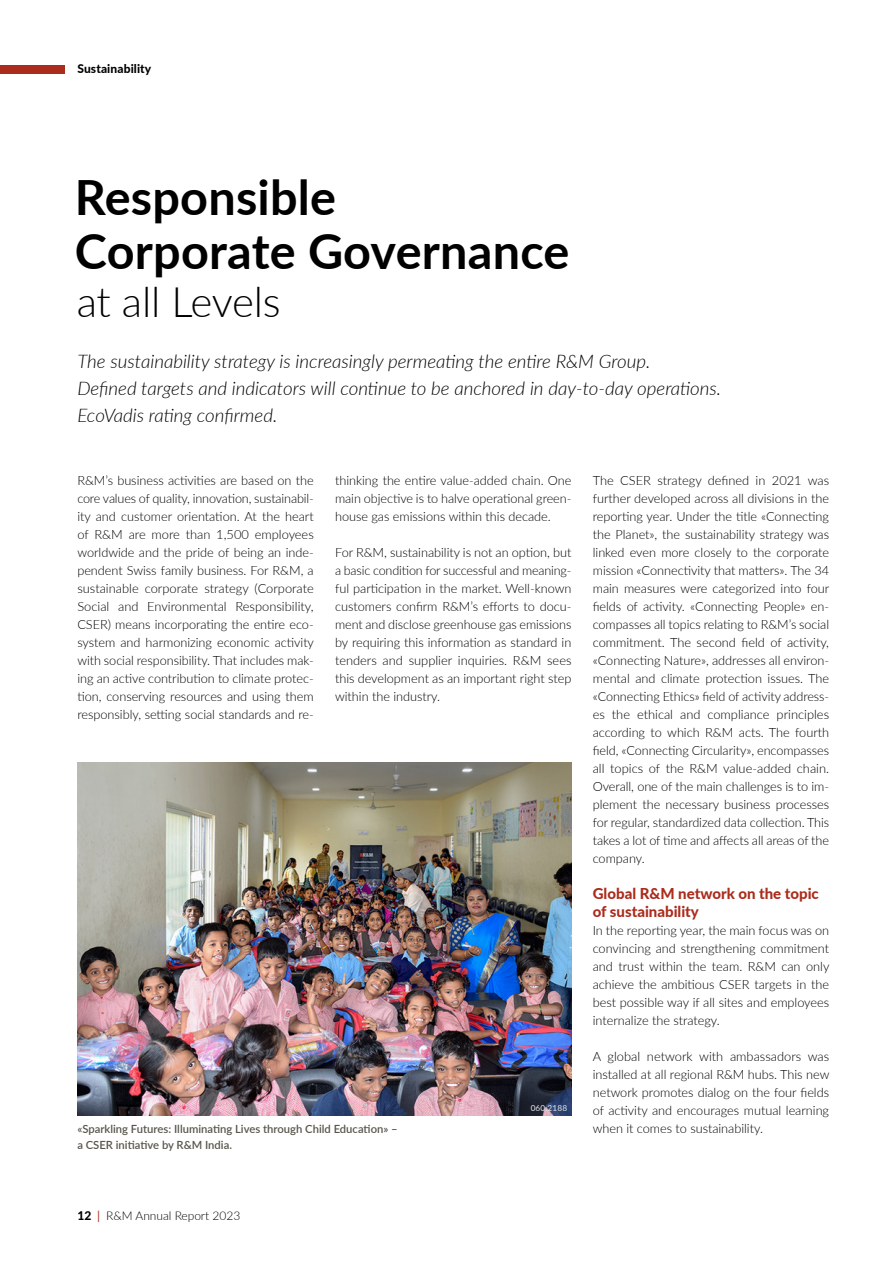
<style>
.page{position:relative;width:893px;height:1263px;background:#fff}
.page>*{position:absolute;margin:0;border:0;box-sizing:border-box;transform-origin:0 0}
.t1{font:700 48.6px/54px "Lato";letter-spacing:.005em;color:#000}
.t2{font:300 42px "Lato";letter-spacing:-.01em;color:#000}
.t3{font:italic 300 18.75px/27px "Lato";color:#000}
.t4{font:800 15px/18px "Lato";color:#ab2c1c}
.t5{font:300 12.75px/18px "Lato";letter-spacing:-.005em;color:#000;text-align:justify}
.t6{font:300 12px "Lato";letter-spacing:-.005em;color:#000}
.t7{font:800 12px "Lato";letter-spacing:.01em;color:#000}
.t8{font:600 11.25px/15.8px "Lato";color:#57544b}
.t9{font:8.25px "Lato";letter-spacing:.02em;color:#e7e7e7}
.s1{font-weight:800}
.s2{font-weight:400;color:#ab2c1c}
</style>
<div class="page">
<div style="left:0;top:65px;width:65px;height:8px;background:#ab2c1c"></div>
<img style="left:77px;top:762px;width:494px;height:353px">
<p class="t7" style="left:77px;top:64px;width:75px">Sustainability</p>
<h1 class="t1" style="left:75px;top:175px;width:496px">Responsible<br>Corporate Governance</h1>
<h2 class="t2" style="left:77px;top:272px;width:205px">at all Levels</h2>
<h3 class="t3" style="left:77px;top:347px;width:645px">The sustainability strategy is increasingly permeating the entire R&amp;M Group.<br>Defined targets and indicators will continue to be anchored in day-to-day operations.<br>EcoVadis rating confirmed.</h3>
<p class="t5" style="left:77px;top:471px;width:238px">R&amp;M’s business activities are based on the core values of quality, innovation, sustainabil&shy;ity and customer orientation. At the heart of R&amp;M are more than 1,500 employees worldwide and the pride of being an inde&shy;pendent Swiss family business. For R&amp;M, a sustain able corporate strategy (Corporate Social and Environmental Responsibility, CSER) means incorporating the entire eco&shy;system and harmonizing economic activity with social responsibility. That includes mak&shy;ing an active contribution to climate protec&shy;tion, conserving resources and using them responsibly, setting social standards and re-</p>
<p class="t5" style="left:593px;top:471px;width:238px">The CSER strategy defined in 2021 was further developed across all divisions in the reporting year. Under the title «Connecting the Planet», the sustainability strategy was linked even more closely to the corporate mission «Connectivity that matters». The 34 main measures were categorized into four fields of activity. «Connecting People» en&shy;compasses all topics relating to R&amp;M’s social commitment. The second field of activity, «Connecting Nature», addresses all environ&shy;mental and climate protection issues. The «Connecting Ethics» field of activity address&shy;es the ethical and compliance principles according to which R&amp;M acts. The fourth field, «Connecting Circularity», encompasses all topics of the R&amp;M value-added chain.<br>Overall, one of the main challenges is to im&shy;plement the necessary business processes for regular, standardized data collection. This takes a lot of time and affects all areas of the company.</p>
<p class="t4" style="left:593px;top:886px;width:228px">Global R&amp;M network on the topic of sustainability</p>
<p class="t5" style="left:593px;top:921px;width:238px">In the reporting year, the main focus was on convincing and strengthening commitment and trust within the team. R&amp;M can only achieve the ambitious CSER targets in the best possible way if all sites and employees internalize the strategy.</p>
<p class="t5" style="left:593px;top:1047px;width:238px">A global network with ambassadors was installed at all regional R&amp;M hubs. This new network promotes dialog on the four fields of activity and encourages mutual learning when it comes to sustainability.</p>
<p class="t5" style="left:335px;top:471px;width:238px">thinking the entire value-added chain. One main objective is to halve operational green&shy;house gas emissions within this decade.</p>
<p class="t5" style="left:335px;top:543px;width:238px">For R&amp;M, sustainability is not an option, but a basic condition for successful and meaning&shy;ful participation in the market. Well-known customers confirm R&amp;M’s efforts to docu&shy;ment and disclose greenhouse gas emissions by requiring this information as standard in tenders and supplier inquiries. R&amp;M sees this development as an important right step within the industry.</p>
<p class="t9" style="left:531px;top:1105px;width:38px">060.2188</p>
<p class="t8" style="left:77px;top:1121px;width:322px">«Sparkling Futures: Illuminating Lives through Child Education» – a CSER initiative by R&amp;M India.</p>
<p class="t6" style="left:77px;top:1208px;width:165px"><span class="s1">12</span> <span class="s2">|</span> R&amp;M Annual Report 2023</p>
</div>
